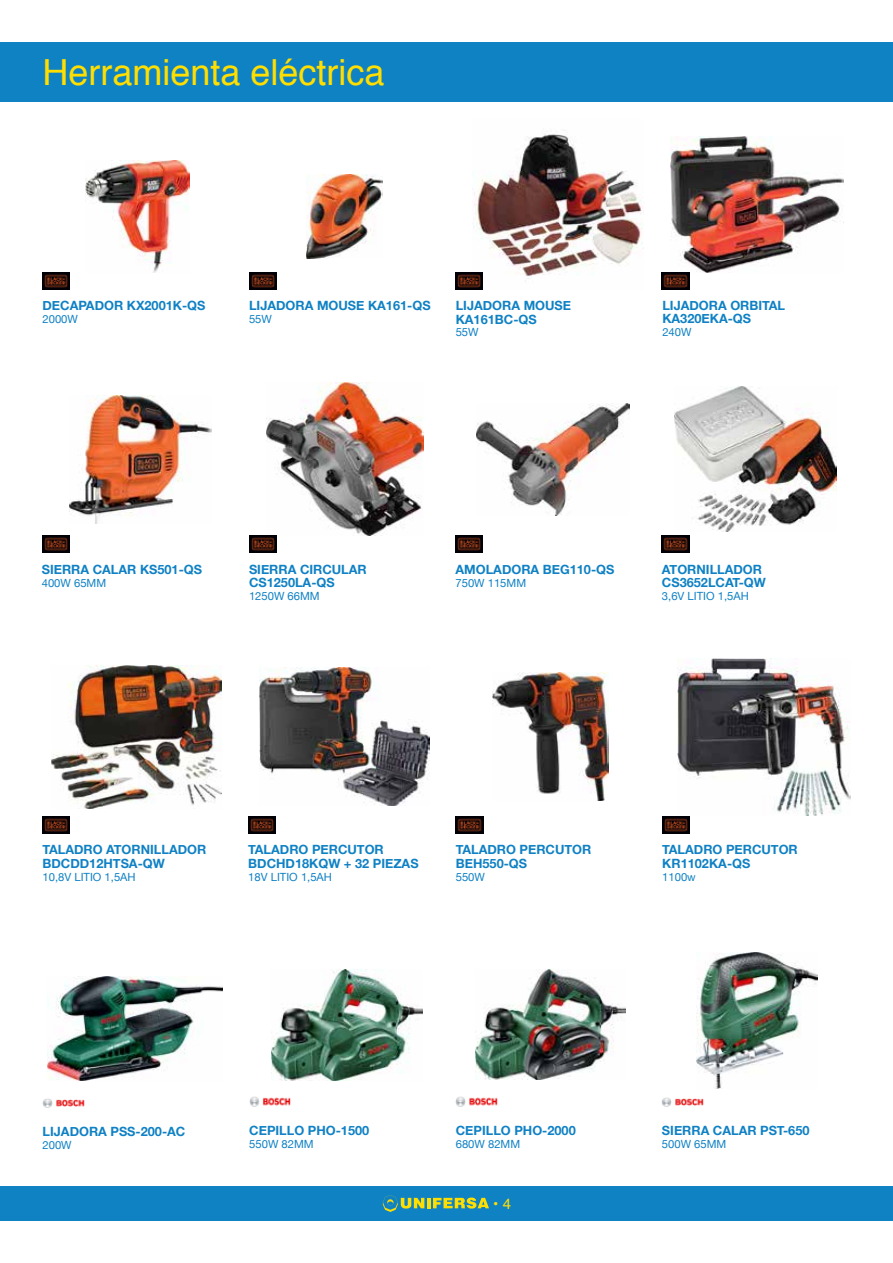
<style>
.page{position:relative;width:893px;height:1263px;background:#fff}
.page>*{position:absolute;margin:0;border:0;box-sizing:border-box;transform-origin:0 0}
.t1{font:36px "Helvetica";color:#ffde00}
.t2{font:700 15px "Helvetica";color:#ffde00}
.t3{font:700 12.75px/13.5px "Helvetica Neue";color:#0f81c4}
.t4{font:11.25px "Helvetica Neue";color:#0f81c4}
.s1{font-weight:400}
</style>
<div class="page">
<div style="left:0;top:1186px;width:893px;height:34px;background:#0f82c4"></div>
<hr style="left:427px;top:1198px;width:4px;height:10px;background:#ffde00">
<svg style="left:433px;top:1197px;width:56px;height:11px"></svg>
<svg style="left:383px;top:1195px;width:41px;height:17px"></svg>
<img style="left:474px;top:134px;width:169px;height:145px">
<img style="left:670px;top:136px;width:173px;height:136px">
<img style="left:48px;top:976px;width:175px;height:104px">
<img style="left:43px;top:1098px;width:42px;height:9px">
<img style="left:85px;top:161px;width:105px;height:111px">
<img style="left:271px;top:969px;width:151px;height:111px">
<img style="left:249px;top:1097px;width:42px;height:9px">
<img style="left:69px;top:395px;width:143px;height:128px">
<img style="left:696px;top:952px;width:121px;height:137px">
<img style="left:662px;top:1097px;width:42px;height:9px">
<img style="left:266px;top:383px;width:157px;height:153px">
<img style="left:249px;top:536px;width:27px;height:17px">
<img style="left:43px;top:536px;width:27px;height:17px">
<img style="left:307px;top:175px;width:76px;height:83px">
<img style="left:249px;top:272px;width:27px;height:17px">
<img style="left:43px;top:272px;width:27px;height:17px">
<img style="left:455px;top:272px;width:28px;height:17px">
<img style="left:662px;top:272px;width:27px;height:17px">
<img style="left:476px;top:969px;width:150px;height:111px">
<img style="left:456px;top:1097px;width:42px;height:9px">
<div style="left:0;top:43px;width:893px;height:59px;background:#0f82c4"></div>
<img style="left:677px;top:658px;width:173px;height:157px">
<img style="left:662px;top:816px;width:28px;height:17px">
<img style="left:493px;top:673px;width:116px;height:127px">
<img style="left:456px;top:816px;width:27px;height:17px">
<img style="left:476px;top:403px;width:153px;height:112px">
<img style="left:455px;top:536px;width:28px;height:17px">
<img style="left:674px;top:387px;width:163px;height:144px">
<img style="left:662px;top:536px;width:27px;height:17px">
<img style="left:52px;top:665px;width:170px;height:143px">
<img style="left:43px;top:816px;width:27px;height:17px">
<img style="left:259px;top:668px;width:170px;height:137px">
<img style="left:248px;top:816px;width:28px;height:17px">
<h1 class="t1" style="left:43px;top:45px;width:344px">Herramienta eléctrica</h1>
<p class="t3" style="left:43px;top:299px;width:164px">DECAPADOR KX2001K-QS</p>
<p class="t4" style="left:43px;top:311px;width:37px">2000W</p>
<p class="t3" style="left:249px;top:299px;width:183px">LIJADORA MOUSE KA161-QS</p>
<p class="t4" style="left:249px;top:311px;width:24px">55W</p>
<p class="t3" style="left:456px;top:299px;width:117px">LIJADORA MOUSE<br>KA161BC-QS</p>
<p class="t4" style="left:456px;top:324px;width:24px">55W</p>
<p class="t3" style="left:662px;top:299px;width:124px">LIJADORA ORBITAL<br>KA320EKA-QS</p>
<p class="t4" style="left:662px;top:324px;width:31px">240W</p>
<p class="t3" style="left:42px;top:563px;width:162px">SIERRA CALAR KS501-QS</p>
<p class="t4" style="left:42px;top:574px;width:66px">400W 65MM</p>
<p class="t3" style="left:249px;top:563px;width:119px">SIERRA CIRCULAR<br>CS1250LA-QS</p>
<p class="t4" style="left:249px;top:588px;width:72px">1250W 66MM</p>
<p class="t3" style="left:455px;top:563px;width:160px">AMOLADORA BEG110-QS</p>
<p class="t4" style="left:455px;top:574px;width:72px">750W 115MM</p>
<p class="t3" style="left:662px;top:563px;width:105px">ATORNILLADOR<br>CS3652LCAT-QW</p>
<p class="t4" style="left:662px;top:588px;width:88px">3,6V LITIO 1,5AH</p>
<p class="t3" style="left:43px;top:843px;width:165px">TALADRO ATORNILLADOR<br>BDCDD12HTSA-QW</p>
<p class="t4" style="left:43px;top:868px;width:95px">10,8V LITIO 1,5AH</p>
<p class="t3" style="left:248px;top:843px;width:172px">TALADRO PERCUTOR<br>BDCHD18KQW + 32 PIEZAS</p>
<p class="t4" style="left:248px;top:868px;width:85px">18V LITIO 1,5AH</p>
<p class="t3" style="left:456px;top:843px;width:137px">TALADRO PERCUTOR<br>BEH550-QS</p>
<p class="t4" style="left:456px;top:868px;width:31px">550W</p>
<p class="t3" style="left:662px;top:843px;width:137px">TALADRO PERCUTOR<br>KR1102KA-QS</p>
<p class="t4" style="left:662px;top:868px;width:35px">1100w</p>
<p class="t3" style="left:43px;top:1125px;width:144px">LIJADORA PSS-200-AC</p>
<p class="t4" style="left:43px;top:1136px;width:31px">200W</p>
<p class="t3" style="left:249px;top:1124px;width:121px">CEPILLO PHO-1500</p>
<p class="t4" style="left:249px;top:1135px;width:66px">550W 82MM</p>
<p class="t3" style="left:456px;top:1124px;width:121px">CEPILLO PHO-2000</p>
<p class="t4" style="left:456px;top:1135px;width:66px">680W 82MM</p>
<p class="t2" style="left:493px;top:1191px;width:19px">• <span class="s1">4</span></p>
<p class="t3" style="left:662px;top:1124px;width:149px">SIERRA CALAR PST-650</p>
<p class="t4" style="left:662px;top:1136px;width:66px">500W 65MM</p>
</div>
